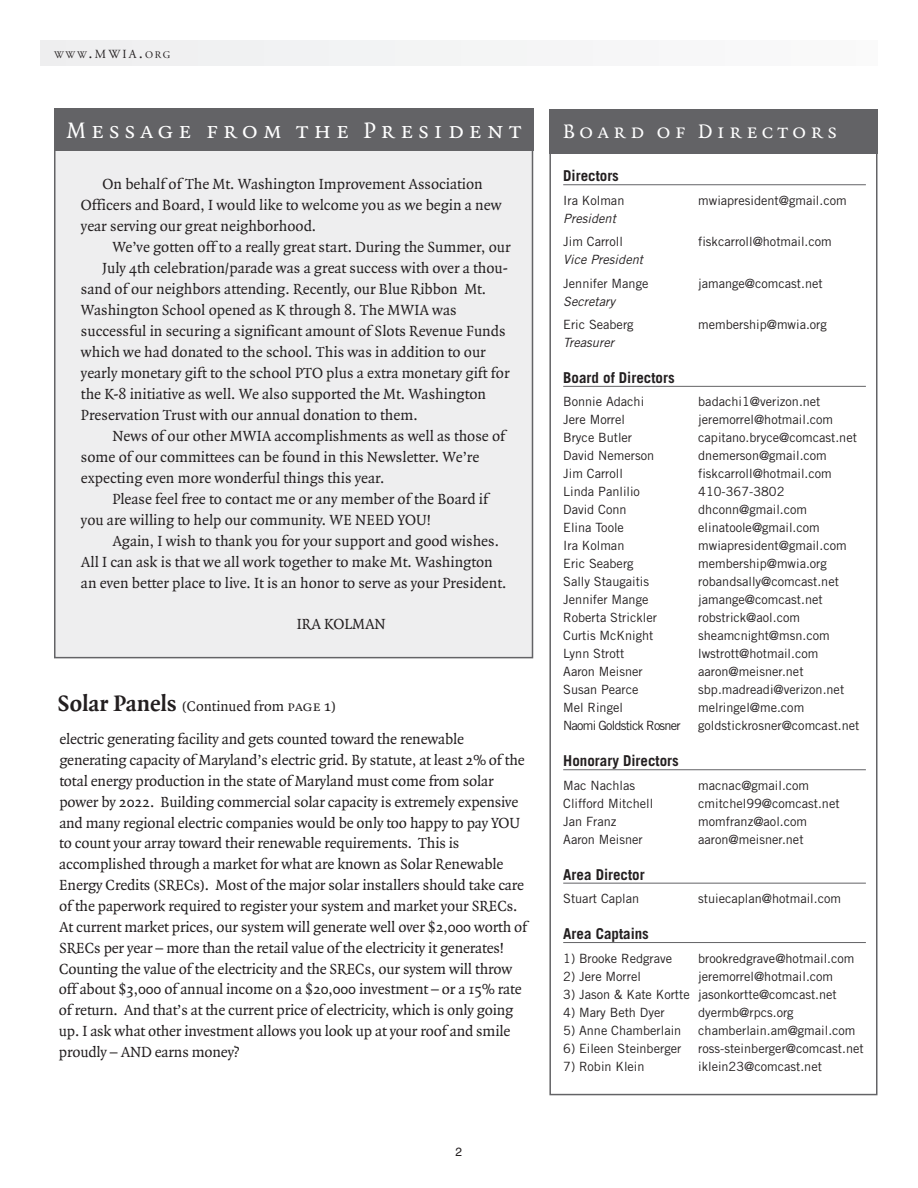
<style>
.page{position:relative;width:918px;height:1188px;background:#fff}
.page>*{position:absolute;margin:0;border:0;box-sizing:border-box;transform-origin:0 0}
.t1{font:24px "Quadraat Small Caps";letter-spacing:.2em;color:#fff}
.t2{font:21px "Quadraat Small Caps";letter-spacing:.2em;color:#fff}
.t3{font:15.75px/20.9px "Quadraat";color:#231f20}
.t4{font:700 15px "Trade Gothic";color:#231f20}
.t5{font:15px "Quadraat";color:#231f20}
.t6{font:12.75px "Trade Gothic";color:#231f20}
.t7{font:italic 12.75px "Trade Gothic";letter-spacing:.005em;color:#231f20}
.t8{font:12.75px "Trade Gothic";letter-spacing:-.06em;color:#231f20}
.t9{font:12px "Helvetica LT Std";color:#231f20}
.t10{font:10.2px "Adobe Garamond Pro";letter-spacing:.18em;color:#231f20}
.s1{font-size:16.5px}
.s2{font-size:12.3px}
.s3{font-weight:700;font-size:24px}
.s4{font-family:"Quadraat Small Caps"}
</style>
<div class="page">
<div style="left:549px;top:151px;width:329px;height:944px;border:2px solid #636366"></div>
<div style="left:549px;top:109px;width:329px;height:45px;background:#636366"></div>
<div style="left:40px;top:40px;width:838px;height:26px;background:#f3f4f4"></div>
<hr style="left:563px;top:184px;width:303px;height:1px;background:#636366">
<hr style="left:563px;top:386px;width:303px;height:1px;background:#636366">
<hr style="left:563px;top:769px;width:303px;height:1px;background:#636366">
<hr style="left:563px;top:883px;width:303px;height:1px;background:#636366">
<hr style="left:563px;top:942px;width:303px;height:1px;background:#636366">
<div style="left:56px;top:110px;width:476px;height:547px;background:#eeeeef"></div>
<div style="left:54px;top:108px;width:480px;height:43px;background:#636366"></div>
<p class="t10" style="left:54px;top:51px;width:118px">WWW<span class="s1">.</span><span class="s2">MWIA</span><span class="s1">.</span>ORG</p>
<h1 class="t1" style="left:66px;top:123px;width:457px">Message from the President</h1>
<p class="t3" style="left:81px;top:176px;width:422px;text-indent:22px">On behalf of The Mt. Washington Improvement Association<br>Officers and Board, I would like to welcome you as we begin a new year serving our great neighborhood.</p>
<p class="t3" style="left:112px;top:239px;width:400px">We’ve gotten off to a really great start. During the Summer, our</p>
<p class="t3" style="left:103px;top:260px;width:407px">July 4th celebration/parade was a great success with over a thou-</p>
<p class="t3" style="left:81px;top:281px;width:407px">sand of our neighbors attending. Recently, our Blue Ribbon Mt.</p>
<p class="t3" style="left:81px;top:302px;width:377px">Washington School opened as K through 8. The MWIA was</p>
<p class="t3" style="left:81px;top:323px;width:426px">successful in securing a significant amount of Slots Revenue Funds</p>
<p class="t3" style="left:81px;top:344px;width:406px">which we had donated to the school. This was in addition to our</p>
<p class="t3" style="left:81px;top:365px;width:430px">yearly monetary gift to the school PTO plus a extra monetary gift for</p>
<p class="t3" style="left:81px;top:386px;width:407px">the K-8 initiative as well. We also supported the Mt. Washington</p>
<p class="t3" style="left:81px;top:407px;width:338px">Preservation Trust with our annual donation to them.</p>
<p class="t3" style="left:112px;top:428px;width:394px">News of our other MWIA accomplishments as well as those of</p>
<p class="t3" style="left:81px;top:449px;width:400px">some of our committees can be found in this Newsletter. We’re</p>
<p class="t3" style="left:81px;top:470px;width:305px">expecting even more wonderful things this year.</p>
<p class="t3" style="left:112px;top:491px;width:377px">Please feel free to contact me or any member of the Board if</p>
<p class="t3" style="left:81px;top:512px;width:352px">you are willing to help our community. WE NEED YOU!</p>
<p class="t3" style="left:112px;top:533px;width:388px">Again, I wish to thank you for your support and good wishes.</p>
<p class="t3" style="left:81px;top:554px;width:413px">All I can ask is that we all work together to make Mt. Washington</p>
<p class="t3" style="left:81px;top:575px;width:427px">an even better place to live. It is an honor to serve as your President.</p>
<p class="t3" style="left:297px;top:615px;width:90px">IRA KOLMAN</p>
<p class="t5" style="left:58px;top:701px;width:280px"><span class="s3">Solar Panels</span> (Continued from <span class="s4">page 1)</span></p>
<p class="t3" style="left:59px;top:730px;width:470px">electric generating facility and gets counted toward the renewable generating capacity of Maryland’s electric grid. By statute, at least 2% of the total energy production in the state of Maryland must come from solar power by 2022. Building commercial solar capacity is extremely expensive and many regional electric companies would be only too happy to pay YOU to count your array toward their renewable requirements. This is accomplished through a market for what are known as Solar Renewable Energy Credits (SRECs). Most of the major solar installers should take care of the paperwork required to register your system and market your SRECs.<br>At current market prices, our system will generate well over $2,000 worth of SRECs per year – more than the retail value of the electricity it generates!<br>Counting the value of the electricity and the SRECs, our system will throw off about $3,000 of annual income on a $20,000 investment – or a 15% rate of return. And that’s at the current price of electricity, which is only going up. I ask what other investment allows you look up at your roof and smile proudly – AND earns money?</p>
<p class="t9" style="left:456px;top:1147px;width:8px">2</p>
<h2 class="t2" style="left:563px;top:125px;width:275px">Board of Directors</h2>
<p class="t4" style="left:563px;top:171px;width:57px">Directors</p>
<p class="t6" style="left:563px;top:196px;width:63px">Ira Kolman</p>
<p class="t6" style="left:698px;top:196px;width:150px">mwiapresident@gmail.com</p>
<p class="t7" style="left:563px;top:214px;width:54px">President</p>
<p class="t6" style="left:563px;top:237px;width:61px">Jim Carroll</p>
<p class="t6" style="left:698px;top:237px;width:135px">fiskcarroll@hotmail.com</p>
<p class="t7" style="left:563px;top:255px;width:81px">Vice President</p>
<p class="t6" style="left:563px;top:278px;width:87px">Jennifer Mange</p>
<p class="t6" style="left:698px;top:278px;width:126px">jamange@comcast.net</p>
<p class="t7" style="left:563px;top:296px;width:53px">Secretary</p>
<p class="t6" style="left:563px;top:320px;width:72px">Eric Seaberg</p>
<p class="t6" style="left:698px;top:320px;width:130px">membership@mwia.org</p>
<p class="t7" style="left:563px;top:338px;width:52px">Treasurer</p>
<p class="t4" style="left:563px;top:372px;width:113px">Board of Directors</p>
<p class="t6" style="left:563px;top:397px;width:83px">Bonnie Adachi</p>
<p class="t6" style="left:698px;top:397px;width:124px">badachi1@verizon.net</p>
<p class="t6" style="left:563px;top:415px;width:63px">Jere Morrel</p>
<p class="t6" style="left:698px;top:415px;width:137px">jeremorrel@hotmail.com</p>
<p class="t6" style="left:563px;top:433px;width:70px">Bryce Butler</p>
<p class="t6" style="left:698px;top:433px;width:160px">capitano.bryce@comcast.net</p>
<p class="t6" style="left:563px;top:451px;width:92px">David Nemerson</p>
<p class="t6" style="left:698px;top:451px;width:130px">dnemerson@gmail.com</p>
<p class="t6" style="left:563px;top:469px;width:61px">Jim Carroll</p>
<p class="t6" style="left:698px;top:469px;width:135px">fiskcarroll@hotmail.com</p>
<p class="t6" style="left:563px;top:487px;width:78px">Linda Panlilio</p>
<p class="t6" style="left:698px;top:487px;width:88px">410-367-3802</p>
<p class="t6" style="left:563px;top:505px;width:65px">David Conn</p>
<p class="t6" style="left:698px;top:505px;width:110px">dhconn@gmail.com</p>
<p class="t6" style="left:563px;top:523px;width:62px">Elina Toole</p>
<p class="t6" style="left:698px;top:523px;width:123px">elinatoole@gmail.com</p>
<p class="t6" style="left:563px;top:541px;width:63px">Ira Kolman</p>
<p class="t6" style="left:698px;top:541px;width:150px">mwiapresident@gmail.com</p>
<p class="t6" style="left:563px;top:559px;width:72px">Eric Seaberg</p>
<p class="t6" style="left:698px;top:559px;width:130px">membership@mwia.org</p>
<p class="t6" style="left:563px;top:577px;width:87px">Sally Staugaitis</p>
<p class="t6" style="left:698px;top:577px;width:142px">robandsally@comcast.net</p>
<p class="t6" style="left:563px;top:595px;width:87px">Jennifer Mange</p>
<p class="t6" style="left:698px;top:595px;width:126px">jamange@comcast.net</p>
<p class="t6" style="left:563px;top:613px;width:95px">Roberta Strickler</p>
<p class="t6" style="left:698px;top:613px;width:103px">robstrick@aol.com</p>
<p class="t6" style="left:563px;top:631px;width:92px">Curtis McKnight</p>
<p class="t6" style="left:698px;top:631px;width:133px">sheamcnight@msn.com</p>
<p class="t6" style="left:563px;top:649px;width:63px">Lynn Strott</p>
<p class="t6" style="left:698px;top:649px;width:122px">lwstrott@hotmail.com</p>
<p class="t6" style="left:563px;top:667px;width:81px">Aaron Meisner</p>
<p class="t6" style="left:698px;top:667px;width:107px">aaron@meisner.net</p>
<p class="t6" style="left:563px;top:685px;width:77px">Susan Pearce</p>
<p class="t6" style="left:698px;top:685px;width:148px">sbp.madreadi@verizon.net</p>
<p class="t6" style="left:563px;top:703px;width:61px">Mel Ringel</p>
<p class="t6" style="left:698px;top:703px;width:108px">melringel@me.com</p>
<p class="t8" style="left:563px;top:721px;width:119px">Naomi Goldstick Rosner</p>
<p class="t6" style="left:698px;top:721px;width:163px">goldstickrosner@comcast.net</p>
<p class="t4" style="left:563px;top:756px;width:117px">Honorary Directors</p>
<p class="t6" style="left:563px;top:781px;width:73px">Mac Nachlas</p>
<p class="t6" style="left:698px;top:781px;width:113px">macnac@gmail.com</p>
<p class="t6" style="left:563px;top:799px;width:92px">Clifford Mitchell</p>
<p class="t6" style="left:698px;top:799px;width:143px">cmitchel99@comcast.net</p>
<p class="t6" style="left:563px;top:817px;width:55px">Jan Franz</p>
<p class="t6" style="left:698px;top:817px;width:110px">momfranz@aol.com</p>
<p class="t6" style="left:563px;top:835px;width:81px">Aaron Meisner</p>
<p class="t6" style="left:698px;top:835px;width:107px">aaron@meisner.net</p>
<p class="t4" style="left:563px;top:869px;width:83px">Area Director</p>
<p class="t6" style="left:563px;top:894px;width:78px">Stuart Caplan</p>
<p class="t6" style="left:698px;top:894px;width:144px">stuiecaplan@hotmail.com</p>
<p class="t4" style="left:563px;top:928px;width:87px">Area Captains</p>
<p class="t6" style="left:563px;top:953px;width:110px">1) Brooke Redgrave</p>
<p class="t6" style="left:698px;top:953px;width:158px">brookredgrave@hotmail.com</p>
<p class="t6" style="left:563px;top:971px;width:79px">2) Jere Morrel</p>
<p class="t6" style="left:698px;top:971px;width:137px">jeremorrel@hotmail.com</p>
<p class="t6" style="left:563px;top:989px;width:275px">3) Jason &amp; Kate Kortte jasonkortte@comcast.net</p>
<p class="t6" style="left:563px;top:1007px;width:103px">4) Mary Beth Dyer</p>
<p class="t6" style="left:698px;top:1007px;width:97px">dyermb@rpcs.org</p>
<p class="t6" style="left:563px;top:1025px;width:120px">5) Anne Chamberlain</p>
<p class="t6" style="left:698px;top:1025px;width:159px">chamberlain.am@gmail.com</p>
<p class="t6" style="left:563px;top:1043px;width:120px">6) Eileen Steinberger</p>
<p class="t6" style="left:698px;top:1043px;width:167px">ross-steinberger@comcast.net</p>
<p class="t6" style="left:563px;top:1061px;width:83px">7) Robin Klein</p>
<p class="t6" style="left:698px;top:1061px;width:125px">iklein23@comcast.net</p>
</div>
